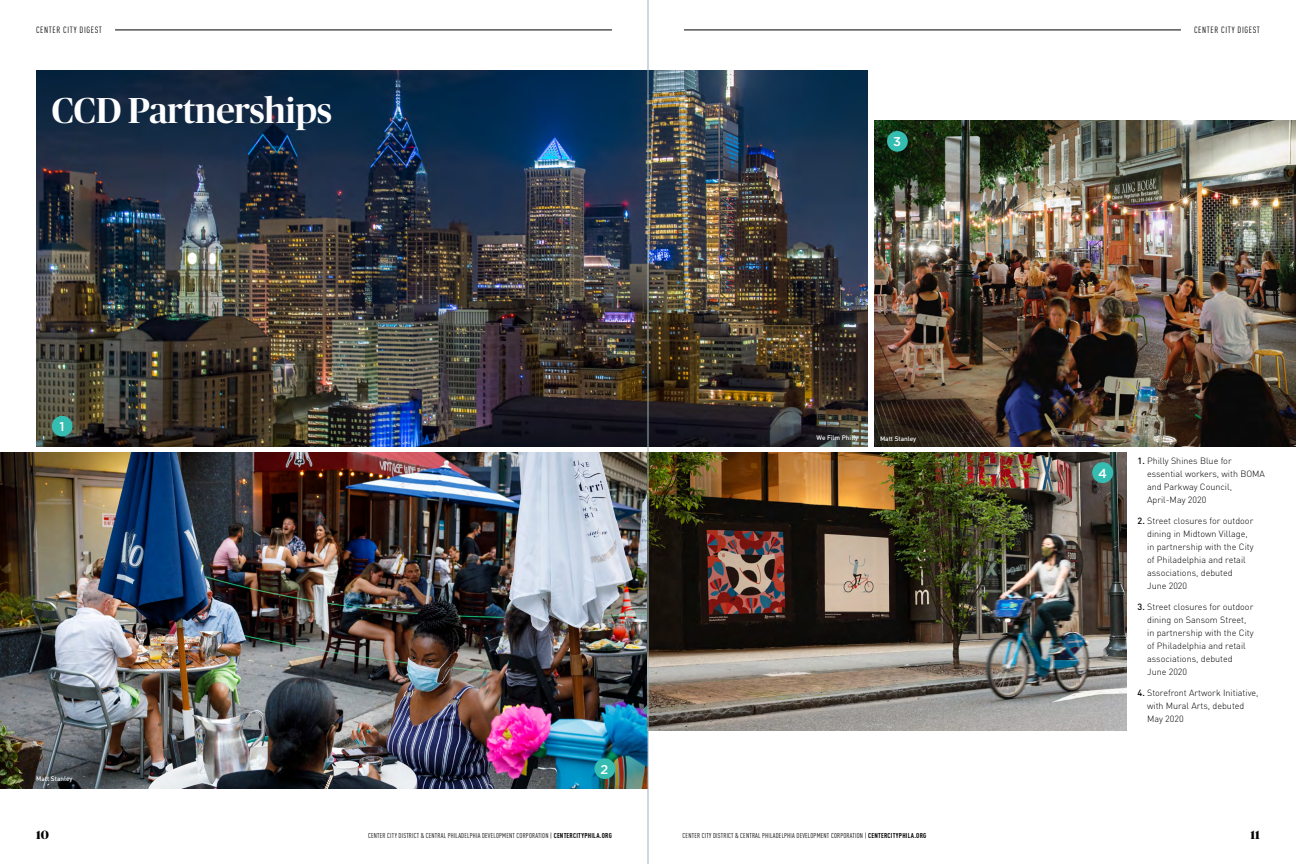
<style>
.page{position:relative;width:1296px;height:864px;background:#fff}
.page>*{position:absolute;margin:0;border:0;box-sizing:border-box;transform-origin:0 0}
.t1{font:500 36px "Publico Banner";color:#fff}
.t2{font:500 12.9px "Gotham";color:#fff}
.t3{font:500 12.8px "Gotham";color:#fff}
.t4{font:700 12px "Publico Banner";color:#000}
.t5{font:300 9px/13px "DINOT";color:#000}
.t6{font:condensed 9px "DINOT";letter-spacing:.07em;color:#000}
.t7{font:condensed 7px "DINOT";letter-spacing:.03em;color:#000}
.t8{font:500 6.5px "DINOT";color:#fff}
.s1{font-weight:500}
.s2{font-weight:700}
</style>
<div class="page">
<hr style="left:684px;top:30px;width:497px;height:1px;background:#000">
<hr style="left:115px;top:30px;width:497px;height:1px;background:#000">
<img style="left:36px;top:71px;width:832px;height:375px">
<img style="left:0;top:453px;width:648px;height:335px">
<img style="left:649px;top:453px;width:477px;height:278px">
<img style="left:875px;top:121px;width:421px;height:325px">
<hr style="left:648px;top:0;width:1px;height:864px;background:#9fb3b6">
<div style="left:52px;top:416px;width:21px;height:20px;background:#36bdb2;border-radius:50%"></div>
<div style="left:594px;top:758px;width:21px;height:21px;background:#36bdb2;border-radius:50%"></div>
<div style="left:1092px;top:462px;width:21px;height:21px;background:#36bdb2;border-radius:50%"></div>
<div style="left:887px;top:131px;width:21px;height:21px;background:#36bdb2;border-radius:50%"></div>
<p class="t6" style="left:36px;top:24px;width:67px">CENTER CITY DIGEST</p>
<p class="t6" style="left:1194px;top:24px;width:67px">CENTER CITY DIGEST</p>
<h1 class="t1" style="left:52px;top:85px;width:282px">CCD Partnerships</h1>
<h3 class="t3" style="left:59px;top:419px;width:7px">1</h3>
<p class="t8" style="left:36px;top:775px;width:38px">Matt Stanley</p>
<h3 class="t3" style="left:601px;top:762px;width:9px">2</h3>
<h3 class="t3" style="left:893px;top:135px;width:9px">3</h3>
<p class="t8" style="left:817px;top:434px;width:43px">We Film Philly</p>
<p class="t8" style="left:880px;top:434px;width:38px">Matt Stanley</p>
<h2 class="t2" style="left:1098px;top:466px;width:10px">4</h2>
<p class="t5" style="left:1147px;top:454px;width:119px;text-indent:-9px"><span class="s1">1.</span> Philly Shines Blue for essential workers, with BOMA and Parkway Council,<br>April-May 2020</p>
<p class="t5" style="left:1147px;top:514px;width:108px;text-indent:-10px"><span class="s1">2.</span> Street closures for outdoor dining in Midtown Village, in partnership with the City of Philadelphia and retail associations, debuted<br>June 2020</p>
<p class="t5" style="left:1147px;top:600px;width:108px;text-indent:-10px"><span class="s1">3.</span> Street closures for outdoor dining on Sansom Street, in partnership with the City of Philadelphia and retail associations, debuted<br>June 2020</p>
<p class="t5" style="left:1147px;top:686px;width:113px;text-indent:-9px"><span class="s1">4.</span> Storefront Artwork Initiative, with Mural Arts, debuted<br>May 2020</p>
<h3 class="t4" style="left:36px;top:826px;width:14px">10</h3>
<p class="t7" style="left:368px;top:832px;width:245px">CENTER CITY DISTRICT &amp; CENTRAL PHILADELPHIA DEVELOPMENT CORPORATION | <span class="s2">CENTERCITYPHILA.ORG</span></p>
<p class="t7" style="left:683px;top:832px;width:245px">CENTER CITY DISTRICT &amp; CENTRAL PHILADELPHIA DEVELOPMENT CORPORATION | <span class="s2">CENTERCITYPHILA.ORG</span></p>
<h3 class="t4" style="left:1251px;top:826px;width:11px">11</h3>
</div>
